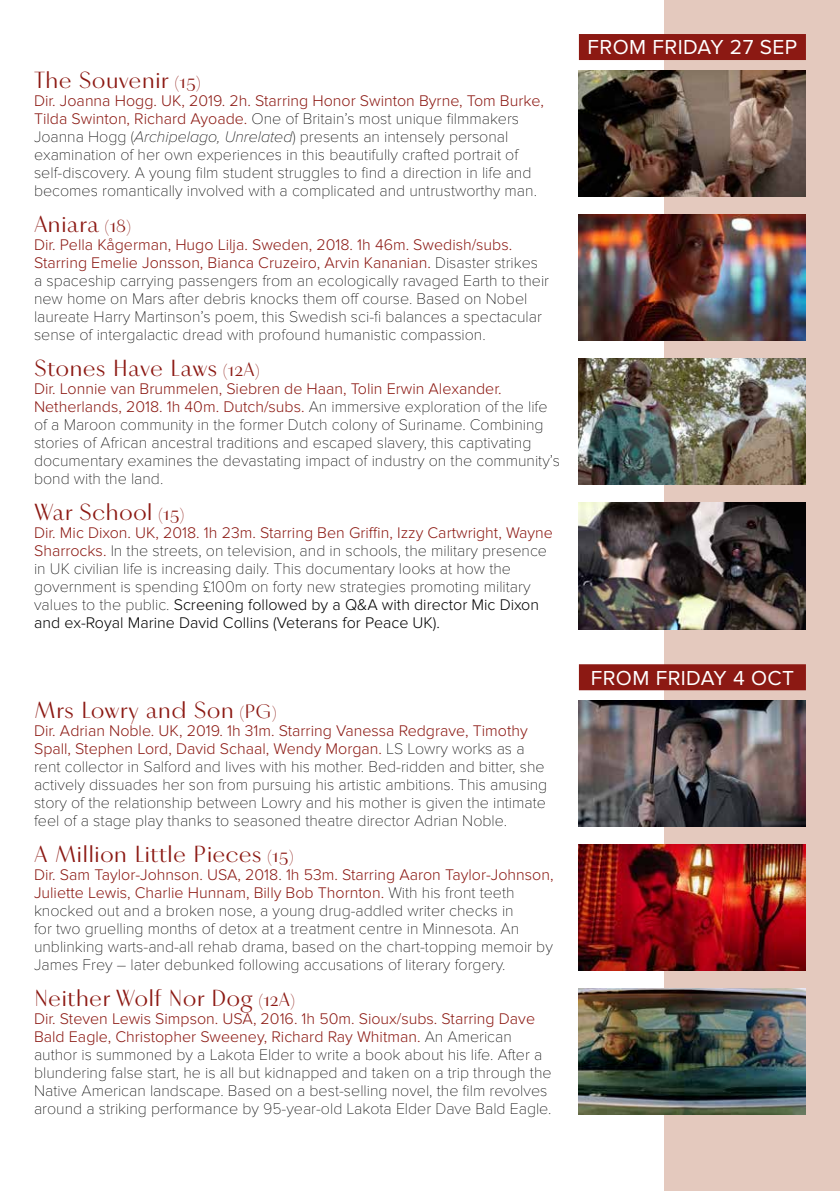
<style>
.page{position:relative;width:840px;height:1191px;background:#fff}
.page>*{position:absolute;margin:0;border:0;box-sizing:border-box;transform-origin:0 0}
.t1{font:24px "Vinter";color:#8c1913}
.t2{font:21px "Proxima Nova";letter-spacing:.02em;color:#fff}
.t3{font:100 16px/18px "Proxima Nova T";color:#000}
.t4{font:300 16px/18px "Proxima Nova";color:#8c1913}
.t5{font:300 16px/18px "Proxima Nova";color:#000}
.s1{font-size:20px}
.s2{font-family:"Proxima Nova";font-weight:300;color:#8c1913}
.s3{font-family:"Proxima Nova";font-style:italic}
.s4{font-family:"Proxima Nova T";font-weight:100;color:#000}
.s5{font-family:"Proxima Nova T";font-weight:100}
</style>
<div class="page">
<div style="left:663px;top:0;width:176px;height:1191px;background:#e4c9be"></div>
<img style="left:578px;top:214px;width:227px;height:126px">
<div style="left:578px;top:664px;width:227px;height:26px;background:#8c1913"></div>
<img style="left:578px;top:844px;width:227px;height:126px">
<img style="left:578px;top:502px;width:227px;height:127px">
<div style="left:578px;top:34px;width:227px;height:26px;background:#8c1913"></div>
<img style="left:578px;top:358px;width:227px;height:126px">
<img style="left:578px;top:988px;width:227px;height:126px">
<img style="left:578px;top:700px;width:227px;height:126px">
<img style="left:578px;top:70px;width:227px;height:126px">
<h1 class="t1" style="left:34px;top:65px;width:168px">The Souvenir <span class="s1">(15)</span></h1>
<p class="t4" style="left:34px;top:92px;width:511px">Dir. Joanna Hogg. UK, 2019. 2h. Starring Honor Swinton Byrne, Tom Burke,</p>
<p class="t3" style="left:34px;top:110px;width:504px"><span class="s2">Tilda Swinton, Richard Ayoade.</span> One of Britain’s most unique filmmakers Joanna Hogg (<span class="s3">Archipelago, Unrelated</span>) presents an intensely personal examination of her own experiences in this beautifully crafted portrait of self-discovery. A young film student struggles to find a direction in life and becomes romantically involved with a complicated and untrustworthy man.</p>
<h1 class="t1" style="left:34px;top:209px;width:98px">Aniara <span class="s1">(18)</span></h1>
<p class="t4" style="left:34px;top:236px;width:505px">Dir. Pella Kågerman, Hugo Lilja. Sweden, 2018. 1h 46m. Swedish/subs.<br>Starring Emelie Jonsson, Bianca Cruzeiro, Arvin Kananian. <span class="s4">Disaster strikes</span></p>
<p class="t3" style="left:34px;top:272px;width:516px">a spaceship carrying passengers from an ecologically ravaged Earth to their new home on Mars after debris knocks them off course. Based on Nobel laureate Harry Martinson’s poem, this Swedish sci-fi balances a spectacular sense of intergalactic dread with profound humanistic compassion.</p>
<h1 class="t1" style="left:34px;top:353px;width:227px">Stones Have Laws <span class="s1">(12A)</span></h1>
<p class="t4" style="left:34px;top:380px;width:515px">Dir. Lonnie van Brummelen, Siebren de Haan, Tolin Erwin Alexander.<br>Netherlands, 2018. 1h 40m. Dutch/subs. <span class="s4">An immersive exploration of the life</span></p>
<p class="t3" style="left:34px;top:416px;width:527px">of a Maroon community in the former Dutch colony of Suriname. Combining stories of African ancestral traditions and escaped slavery, this captivating documentary examines the devastating impact of industry on the community’s bond with the land.</p>
<h1 class="t1" style="left:34px;top:497px;width:152px">War School <span class="s1">(15)</span></h1>
<p class="t4" style="left:34px;top:524px;width:520px">Dir. Mic Dixon. UK, 2018. 1h 23m. Starring Ben Griffin, Izzy Cartwright, Wayne</p>
<p class="t3" style="left:34px;top:542px;width:514px"><span class="s2">Sharrocks.</span> In the streets, on television, and in schools, the military presence in UK civilian life is increasing daily. This documentary looks at how the government is spending £100m on forty new strategies promoting military</p>
<p class="t5" style="left:34px;top:596px;width:506px"><span class="s5">values to the public.</span> Screening followed by a Q&amp;A with director Mic Dixon and ex-Royal Marine David Collins (Veterans for Peace UK).</p>
<h1 class="t1" style="left:34px;top:695px;width:244px">Mrs Lowry and Son <span class="s1">(PG)</span></h1>
<p class="t4" style="left:34px;top:722px;width:495px">Dir. Adrian Noble. UK, 2019. 1h 31m. Starring Vanessa Redgrave, Timothy<br>Spall, Stephen Lord, David Schaal, Wendy Morgan. <span class="s4">LS Lowry works as a</span></p>
<p class="t3" style="left:34px;top:758px;width:514px">rent collector in Salford and lives with his mother. Bed-ridden and bitter, she actively dissuades her son from pursuing his artistic ambitions. This amusing story of the relationship between Lowry and his mother is given the intimate feel of a stage play thanks to seasoned theatre director Adrian Noble.</p>
<h1 class="t1" style="left:34px;top:839px;width:261px">A Million Little Pieces <span class="s1">(15)</span></h1>
<p class="t4" style="left:34px;top:866px;width:520px">Dir. Sam Taylor-Johnson. USA, 2018. 1h 53m. Starring Aaron Taylor-Johnson,<br>Juliette Lewis, Charlie Hunnam, Billy Bob Thornton. <span class="s4">With his front teeth</span></p>
<p class="t3" style="left:34px;top:902px;width:520px">knocked out and a broken nose, a young drug-addled writer checks in<br>for two gruelling months of detox at a treatment centre in Minnesota. An unblinking warts-and-all rehab drama, based on the chart-topping memoir by James Frey – later debunked following accusations of literary forgery.</p>
<h1 class="t1" style="left:34px;top:983px;width:262px">Neither Wolf Nor Dog <span class="s1">(12A)</span></h1>
<p class="t4" style="left:34px;top:1010px;width:502px">Dir. Steven Lewis Simpson. USA, 2016. 1h 50m. Sioux/subs. Starring Dave<br>Bald Eagle, Christopher Sweeney, Richard Ray Whitman. <span class="s4">An American</span></p>
<p class="t3" style="left:34px;top:1046px;width:519px">author is summoned by a Lakota Elder to write a book about his life. After a blundering false start, he is all but kidnapped and taken on a trip through the Native American landscape. Based on a best-selling novel, the film revolves around a striking performance by 95-year-old Lakota Elder Dave Bald Eagle.</p>
<h2 class="t2" style="left:587px;top:35px;width:211px">FROM FRIDAY 27 SEP</h2>
<h2 class="t2" style="left:590px;top:665px;width:205px">FROM FRIDAY 4 OCT</h2>
</div>
